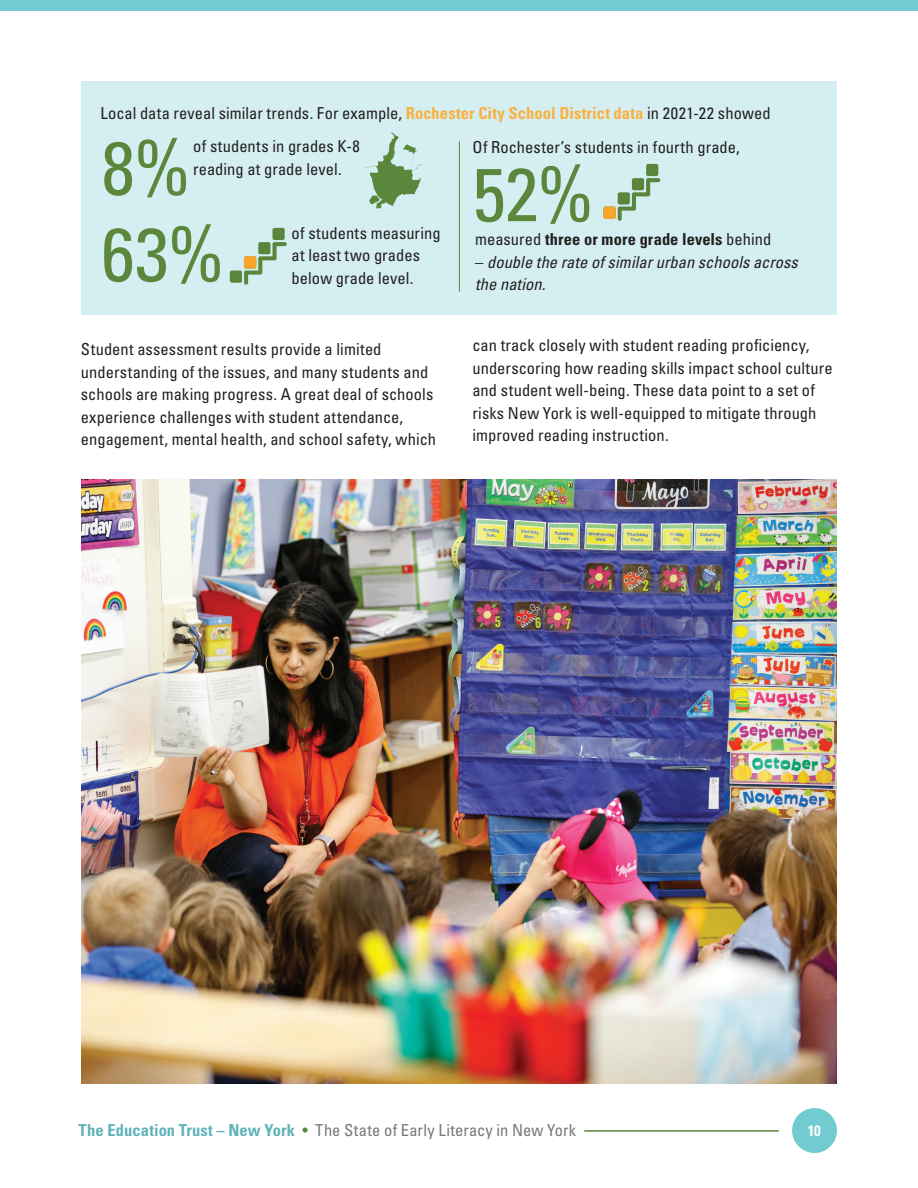
<style>
.page{position:relative;width:918px;height:1188px;background:#fff}
.page>*{position:absolute;margin:0;border:0;box-sizing:border-box;transform-origin:0 0}
.t1{font:condensed 75px/86.4px "Univers LT Std";color:#5a873b}
.t2{font:condensed 16.5px/22.5px "Univers LT Std";letter-spacing:.005em;color:#231f20}
.t3{font:condensed 16.5px "Univers LT Std";letter-spacing:.015em;color:#787779}
.t4{font:italic condensed 16.5px/22.5px "Univers LT Std";color:#231f20}
.t5{font:700 condensed 16.5px "Univers LT Std";letter-spacing:.005em;color:#231f20}
.t6{font:700 condensed 15px "Univers LT Std";color:#fff}
.s1{font-weight:700;color:#fbb03f}
.s2{font-weight:400}
.s3{font-style:normal}
.s4{font-weight:700;color:#61b2b9}
.s5{color:#59873c}
</style>
<div class="page">
<div style="left:0;top:0;width:918px;height:11px;background:#71cbd1"></div>
<hr style="left:584px;top:1130px;width:195px;height:2px;background:#59873c">
<div style="left:792px;top:1108px;width:45px;height:45px;background:#71cbd1;border-radius:50%"></div>
<div style="left:81px;top:81px;width:756px;height:233px;background:#d4eef1"></div>
<svg style="left:364px;top:132px;width:58px;height:76px"></svg>
<hr style="left:459px;top:141px;width:1px;height:151px;background:#59873c">
<div style="left:230px;top:271px;width:12px;height:12px;background:#59863b;border-radius:2px"></div>
<div style="left:273px;top:228px;width:12px;height:12px;background:#59863b;border-radius:2px"></div>
<svg style="left:244px;top:242px;width:43px;height:43px"></svg>
<div style="left:646px;top:164px;width:12px;height:12px;background:#59863b;border-radius:2px"></div>
<svg style="left:603px;top:178px;width:57px;height:43px"></svg>
<img style="left:81px;top:480px;width:756px;height:604px">
<p class="t2" style="left:193px;top:96px;width:579px;line-height:33.2px;text-indent:-93px">Local data reveal similar trends. For example, <span class="s1">Rochester City School District data</span> in 2021-22 showed of students in grades K-8</p>
<p class="t2" style="left:193px;top:158px;width:150px">reading at grade level.</p>
<h1 class="t1" style="left:102px;top:124px;width:125px">8%<br>63%</h1>
<p class="t2" style="left:472px;top:136px;width:269px">Of Rochester’s students in fourth grade,</p>
<h1 class="t1" style="left:472px;top:150px;width:124px">52%</h1>
<p class="t5" style="left:475px;top:229px;width:298px"><span class="s2">measured</span> three or more grade levels <span class="s2">behind</span></p>
<p class="t4" style="left:475px;top:251px;width:324px"><span class="s3">–</span> double the rate of similar urban schools across the nation.</p>
<p class="t2" style="left:292px;top:221px;width:151px">of students measuring at least two grades below grade level.</p>
<p class="t2" style="left:81px;top:338px;width:357px">Student assessment results provide a limited understanding of the issues, and many students and schools are making progress. A great deal of schools experience challenges with student attendance, engagement, mental health, and school safety, which</p>
<p class="t2" style="left:472px;top:334px;width:362px">can track closely with student reading proficiency, underscoring how reading skills impact school culture and student well-being. These data point to a set of risks New York is well-equipped to mitigate through improved reading instruction.</p>
<p class="t3" style="left:79px;top:1119px;width:499px"><span class="s4">The Education Trust – New York</span> <span class="s5">•</span> The State of Early Literacy in New York</p>
<p class="t6" style="left:808px;top:1121px;width:15px">10</p>
</div>
